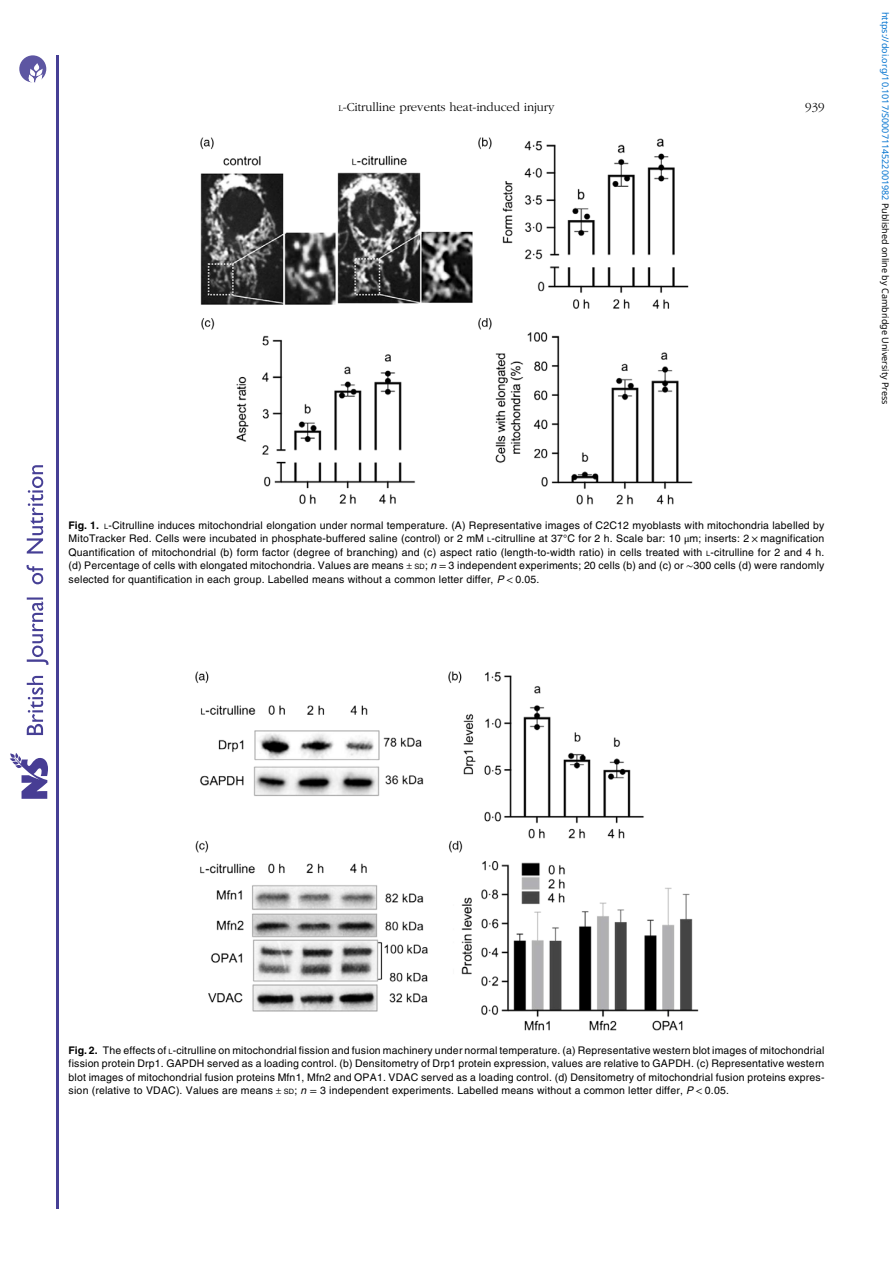
<style>
.page{position:relative;width:893px;height:1263px;background:#fff}
.page>*{position:absolute;margin:0;border:0;box-sizing:border-box;transform-origin:0 0}
.t1{font:12.75px "Adv OT777 cf 4 fb";color:#000}
.t2{font:10.5px/13.5px "Adv OT82 c 4 f 4 c 4";letter-spacing:.025em;color:#000;text-align:justify}
.t3{font:9px "Noto Sans";color:#0172cf}
.s1{font-size:8.85px}
.s2{font-family:"Adv O Tf 3919 c 9 c.B"}
.s3{font-size:7.35px}
.s4{font-family:"Adv OT8608 a 8 d 1"}
.s5{font-family:"Adv OT7 d 6 df 7 ab.I"}
.s6{font-family:"Adv OT7 a 027 dc 5.I"}
.s7{color:#000}
</style>
<div class="page">
<hr style="left:56px;top:55px;width:2px;height:1153px;background:#463f95">
<svg style="left:10px;top:753px;width:38px;height:46px"></svg>
<svg style="left:26px;top:465px;width:23px;height:270px"></svg>
<svg style="left:19px;top:55px;width:27px;height:27px"></svg>
<img style="left:200px;top:137px;width:493px;height:368px">
<img style="left:195px;top:671px;width:504px;height:360px">
<p class="t1" style="left:339px;top:102px;width:217px"><span class="s1">L</span>-Citrulline prevents heat-induced injury</p>
<p class="t1" style="left:805px;top:102px;width:21px">939</p>
<p class="t2" style="left:69px;top:519px;width:757px"><span class="s2">Fig. 1.</span> <span class="s3">L</span>-Citrulline induces mitochondrial elongation under normal temperature. (A) Representative images of C2C12 myoblasts with mitochondria labelled by MitoTracker Red. Cells were incubated in phosphate-buffered saline (control) or 2 mM <span class="s3">L</span>-citrulline at 37°C for 2 h. Scale bar: 10 <span class="s4">μ</span>m; inserts: 2 <span class="s4">×</span> magnification Quantification of mitochondrial (b) form factor (degree of branching) and (c) aspect ratio (length-to-width ratio) in cells treated with <span class="s3">L</span>-citrulline for 2 and 4 h. (d) Percentage of cells with elongated mitochondria. Values are means <span class="s5">±</span> <span class="s3">SD</span>; <span class="s6">n</span> <span class="s4">=</span> 3 independent experiments; 20 cells (b) and (c) or <span class="s4">∼</span>300 cells (d) were randomly selected for quantification in each group. Labelled means without a common letter differ, <span class="s6">P</span> <span class="s4">&lt;</span> 0.05.</p>
<p class="t3" style="left:892px;top:12px;width:394px;rotate:90deg">https://doi.org/10.1017/S0007114522001982 <span class="s7">Published online by Cambridge University Press</span></p>
<p class="t2" style="left:69px;top:1044px;width:757px"><span class="s2">Fig. 2.</span> The effects of <span class="s3">L</span>-citrulline on mitochondrial fission and fusion machinery under normal temperature. (a) Representative western blot images of mitochondrial fission protein Drp1. GAPDH served as a loading control. (b) Densitometry of Drp1 protein expression, values are relative to GAPDH. (c) Representative western blot images of mitochondrial fusion proteins Mfn1, Mfn2 and OPA1. VDAC served as a loading control. (d) Densitometry of mitochondrial fusion proteins expres&shy;sion (relative to VDAC). Values are means <span class="s5">±</span> <span class="s3">SD</span>; <span class="s6">n</span> <span class="s4">=</span> 3 independent experiments. Labelled means without a common letter differ, <span class="s6">P</span> <span class="s4">&lt;</span> 0.05.</p>
</div>
